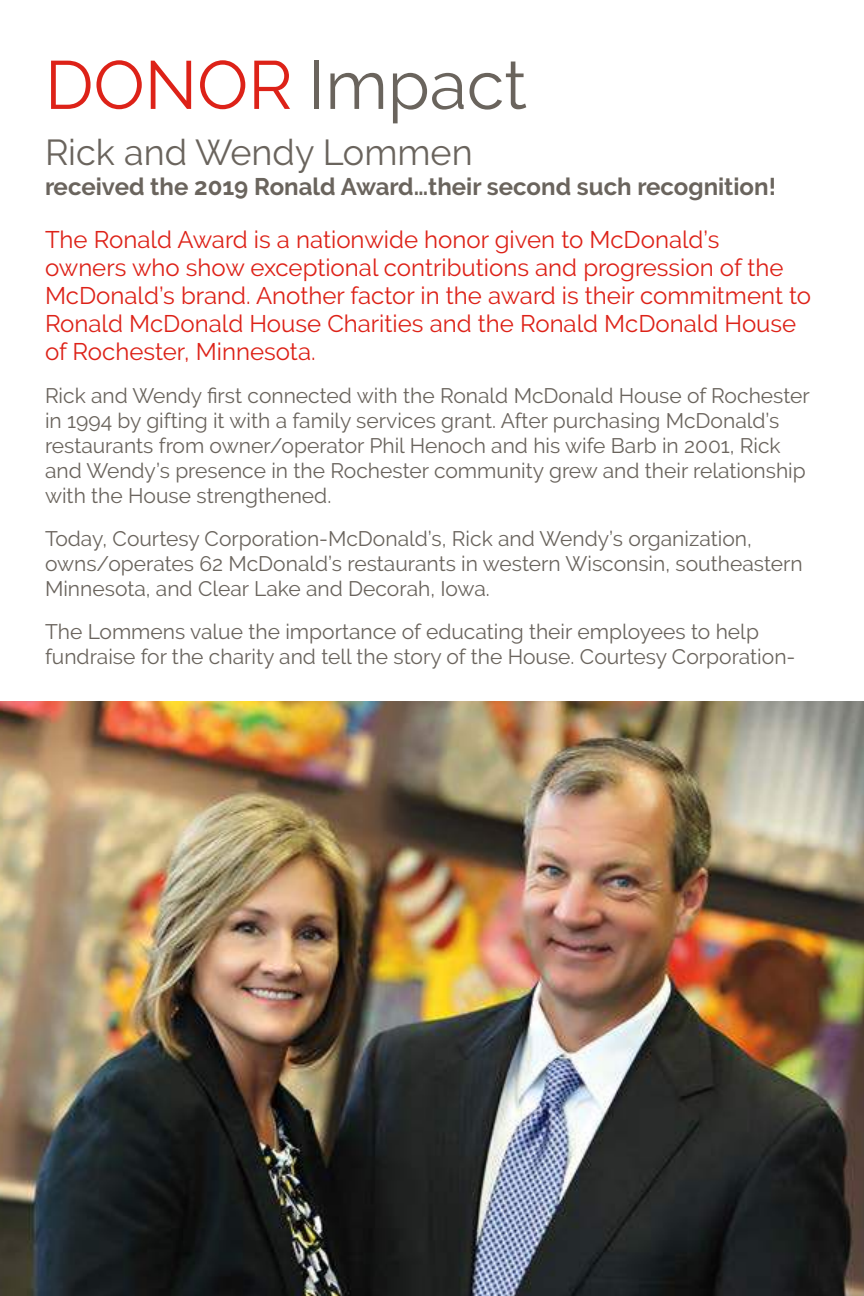
<style>
.page{position:relative;width:864px;height:1296px;background:#fff}
.page>*{position:absolute;margin:0;border:0;box-sizing:border-box;transform-origin:0 0}
.t1{font:68px "Raleway";color:#6a645d}
.t2{font:36px "Raleway";color:#6a645d}
.t3{font:24px/28px "Raleway";color:#dd2218}
.t4{font:700 24px "Raleway";color:#6a645d}
.t5{font:21px/25px "Raleway";color:#6a645d}
.s1{color:#dd2218}
</style>
<div class="page">
<img style="left:0;top:702px;width:864px;height:594px">
<h1 class="t1" style="left:45px;top:53px;width:483px"><span class="s1">DONOR</span> Impact</h1>
<h2 class="t2" style="left:45px;top:136px;width:429px">Rick and Wendy Lommen</h2>
<p class="t4" style="left:45px;top:177px;width:733px">received the 2019 Ronald Award…their second such recognition!</p>
<p class="t3" style="left:45px;top:227px;width:768px">The Ronald Award is a nationwide honor given to McDonald’s<br>owners who show exceptional contributions and progression of the McDonald’s brand. Another factor in the award is their commitment to Ronald McDonald House Charities and the Ronald McDonald House of Rochester, Minnesota.</p>
<p class="t5" style="left:45px;top:383px;width:766px">Rick and Wendy 昀椀rst connected with the Ronald McDonald House of Rochester in 1994 by gifting it with a family services grant. After purchasing McDonald’s restaurants from owner/operator Phil Henoch and his wife Barb in 2001, Rick and Wendy’s presence in the Rochester community grew and their relationship with the House strengthened.</p>
<p class="t5" style="left:45px;top:526px;width:759px">Today, Courtesy Corporation-McDonald’s, Rick and Wendy’s organization, owns/operates 62 McDonald’s restaurants in western Wisconsin, southeastern<br>Minnesota, and Clear Lake and Decorah, Iowa.</p>
<p class="t5" style="left:45px;top:620px;width:752px">The Lommens value the importance of educating their employees to help fundraise for the charity and tell the story of the House. Courtesy Corporation-</p>
</div>
